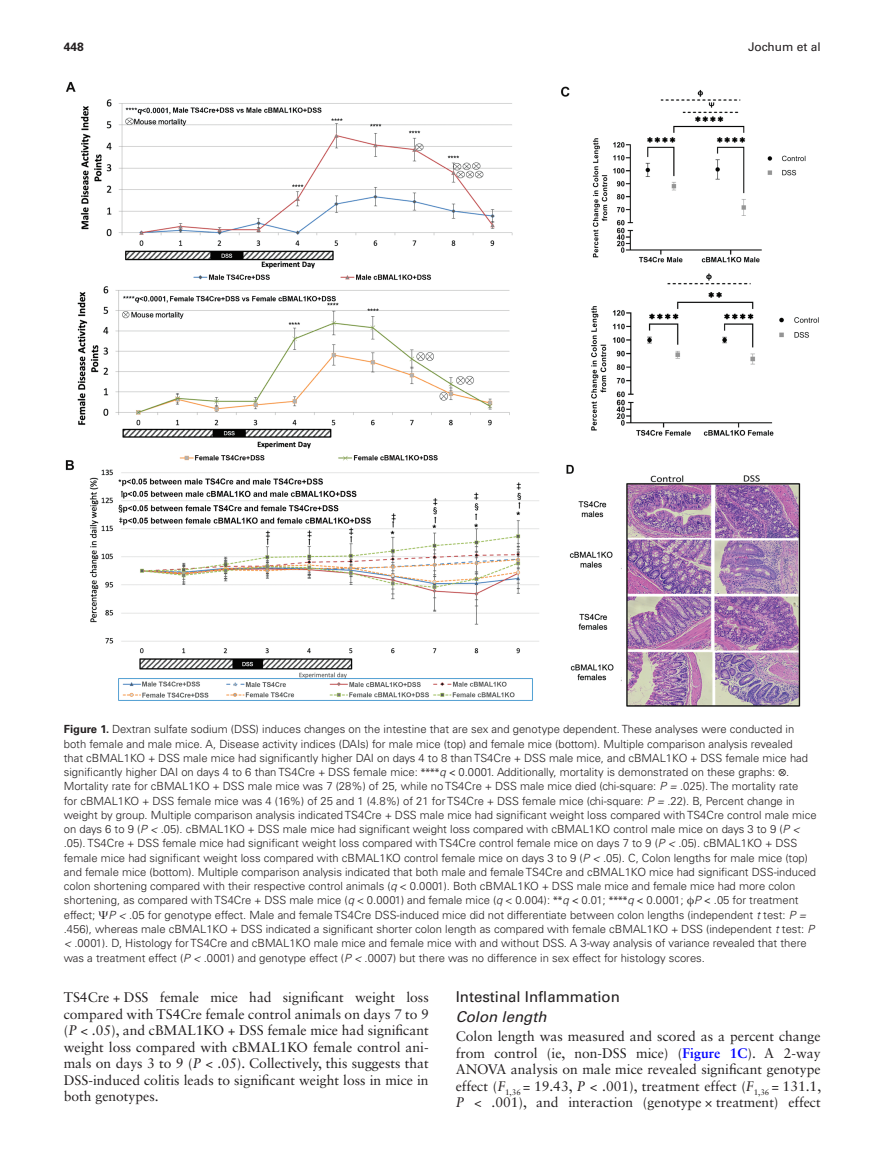
<style>
.page{position:relative;width:893px;height:1174px;background:#fff}
.page>*{position:absolute;margin:0;border:0;box-sizing:border-box;transform-origin:0 0}
.t1{font:15px "Univers LT Std";color:#231f20}
.t2{font:italic 15px "Univers LT Std";color:#231f20}
.t3{font:13.8px/16.5px "Sabon LT Std";color:#231f20;text-align:justify}
.t4{font:12px "Univers LT Std";color:#231f20}
.t5{font:700 12px "Univers LT Std";color:#231f20}
.t6{font:300 11.25px/14.2px "Univers LT Std";color:#231f20}
.s1{font-weight:700}
.s2{font-family:"Myriad Pro";font-weight:400}
.s3{font-style:italic}
.s4{font-family:"Noto Sans";font-weight:400}
.s5{font-family:"Gandhari Unicode";font-weight:400}
.s6{font-weight:700;color:#00f}
</style>
<div class="page">
<img style="left:65px;top:81px;width:754px;height:626px">
<p class="t5" style="left:64px;top:40px;width:22px">448</p>
<p class="t4" style="left:748px;top:40px;width:74px">Jochum et al</p>
<p class="t6" style="left:64px;top:722px;width:754px"><span class="s1">Figure 1.</span> Dextran sulfate sodium (DSS) induces changes on the intestine that are sex and genotype dependent. These analyses were conducted in both female and male mice. A, Disease activity indices (DAIs) for male mice (top) and female mice (bottom). Multiple comparison analysis revealed<br>that cBMAL1KO + DSS male mice had significantly higher DAI on days 4 to 8 than TS4Cre + DSS male mice, and cBMAL1KO + DSS female mice had significantly higher DAI on days 4 to 6 than TS4Cre + DSS female mice: <span class="s2">****</span><span class="s3">q</span> <span class="s4">˂</span> 0.0001. Additionally, mortality is demonstrated on these graphs: <span class="s5">⊗</span>.<br>Mortality rate for cBMAL1KO + DSS male mice was 7 (28%) of 25, while no TS4Cre + DSS male mice died (chi-square: <span class="s3">P =</span> .025). The mortality rate<br>for cBMAL1KO + DSS female mice was 4 (16%) of 25 and 1 (4.8%) of 21 for TS4Cre + DSS female mice (chi-square: <span class="s3">P =</span> .22). B, Percent change in weight by group. Multiple comparison analysis indicated TS4Cre + DSS male mice had significant weight loss compared with TS4Cre control male mice on days 6 to 9 (<span class="s3">P &lt;</span> .05). cBMAL1KO + DSS male mice had significant weight loss compared with cBMAL1KO control male mice on days 3 to 9 (<span class="s3">P &lt; </span>.05). TS4Cre + DSS female mice had significant weight loss compared with TS4Cre control female mice on days 7 to 9 (<span class="s3">P &lt;</span> .05). cBMAL1KO + DSS female mice had significant weight loss compared with cBMAL1KO control female mice on days 3 to 9 (<span class="s3">P &lt;</span> .05). C, Colon lengths for male mice (top) and female mice (bottom). Multiple comparison analysis indicated that both male and female TS4Cre and cBMAL1KO mice had significant DSS-induced colon shortening compared with their respective control animals (<span class="s3">q</span> &lt; 0.0001). Both cBMAL1KO + DSS male mice and female mice had more colon shortening, as compared with TS4Cre + DSS male mice (<span class="s3">q</span> &lt; 0.0001) and female mice (<span class="s3">q</span> &lt; 0.004): <span class="s2">**</span><span class="s3">q</span> <span class="s4">˂</span> 0.01; <span class="s2">****</span><span class="s3">q</span> <span class="s4">˂</span> 0.0001; <span class="s5">ϕ</span><span class="s3">P</span> <span class="s4">˂</span> .05 for treatment effect; <span class="s5">Ψ</span><span class="s3">P &lt;</span> .05 for genotype effect. Male and female TS4Cre DSS-induced mice did not differentiate between colon lengths (independent <span class="s3">t</span> test: <span class="s3">P = </span>.456), whereas male cBMAL1KO + DSS indicated a significant shorter colon length as compared with female cBMAL1KO + DSS (independent <span class="s3">t</span> test: <span class="s3">P &lt;</span> .0001). D, Histology for TS4Cre and cBMAL1KO male mice and female mice with and without DSS. A 3-way analysis of variance revealed that there was a treatment effect (<span class="s3">P &lt;</span> .0001) and genotype effect (<span class="s3">P &lt;</span> .0007) but there was no difference in sex effect for histology scores.</p>
<p class="t3" style="left:64px;top:989px;width:366px">TS4Cre + DSS female mice had significant weight loss compared with TS4Cre female control animals on days 7 to 9 (<span class="s3">P &lt;</span> .05), and cBMAL1KO + DSS female mice had significant weight loss compared with cBMAL1KO female control ani&shy;mals on days 3 to 9 (<span class="s3">P &lt;</span> .05). Collectively, this suggests that DSS-induced colitis leads to significant weight loss in mice in both genotypes.</p>
<h1 class="t1" style="left:456px;top:988px;width:166px">Intestinal Inflammation</h1>
<h1 class="t2" style="left:456px;top:1007px;width:92px">Colon length</h1>
<p class="t3" style="left:456px;top:1028px;width:367px">Colon length was measured and scored as a percent change from control (ie, non-DSS mice) (<span class="s6">Figure 1C</span>). A 2-way ANOVA analysis on male mice revealed significant genotype effect (<span class="s3">F</span><sub>1,36</sub> = 19.43, <span class="s3">P &lt;</span> .001), treatment effect (<span class="s3">F</span><sub>1,36</sub> = 131.1, <span class="s3">P &lt;</span> .001), and interaction (genotype × treatment) effect</p>
</div>
